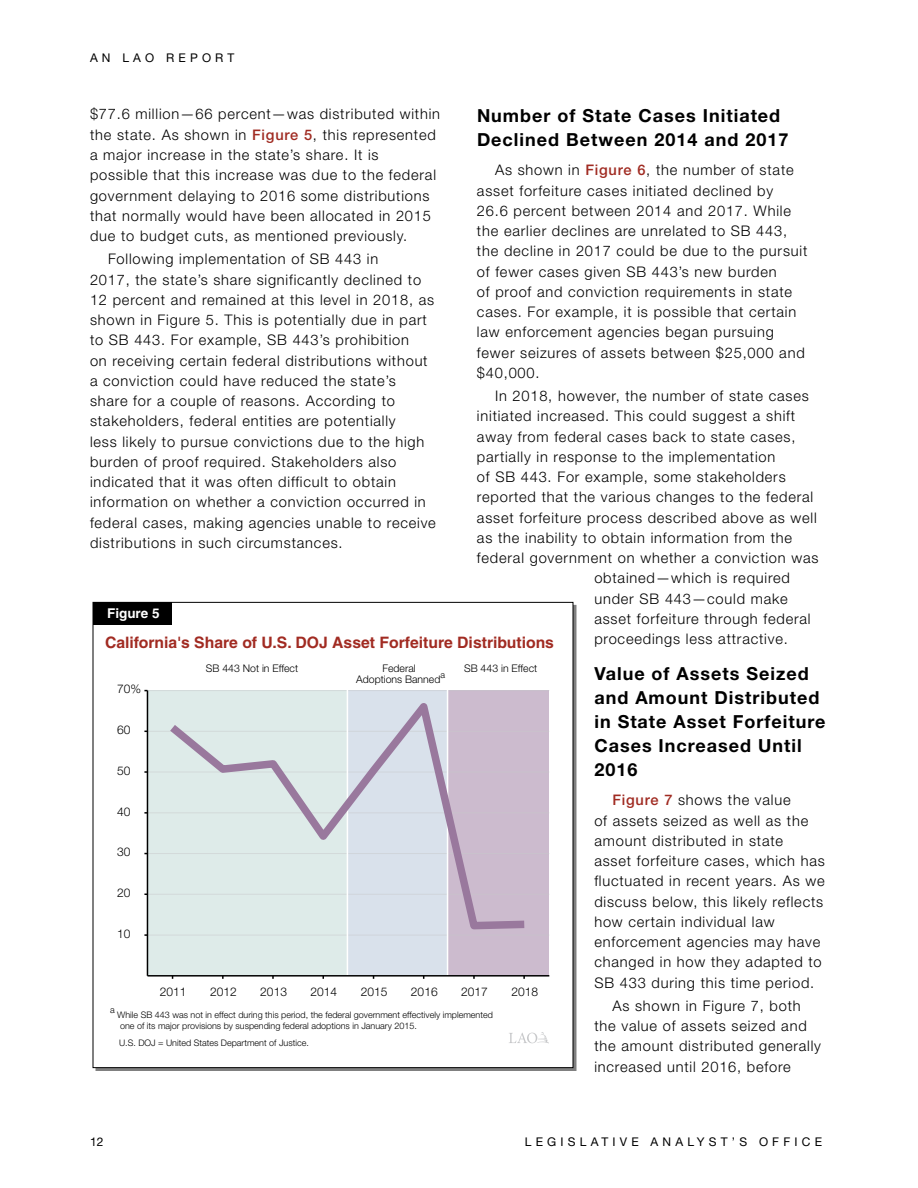
<style>
.page{position:relative;width:918px;height:1188px;background:#fff}
.page>*{position:absolute;margin:0;border:0;box-sizing:border-box;transform-origin:0 0}
.t1{font:700 18px/24px "Helvetica Neue LT";letter-spacing:.055em;color:#000}
.t2{font:700 15.75px "Helvetica";color:#a12b22}
.t3{font:300 14.7px/20.2px "Helvetica Neue LT";letter-spacing:.055em;color:#000}
.t4{font:700 13.5px "Helvetica";color:#fff}
.t5{font:300 12px "Helvetica Neue LT";color:#000}
.t6{font:12px "Helvetica Neue LT";letter-spacing:.35em;color:#000}
.t7{font:300 10.5px/10.5px "Helvetica Neue LT";color:#000;text-align:center}
.t8{font:300 9px/10.8px "Helvetica Neue LT";color:#000}
.s1{font-weight:500;color:#a02b22}
</style>
<div class="page">
<svg style="left:509px;top:1032px;width:40px;height:11px"></svg>
<div style="left:148px;top:691px;width:199px;height:284px;background:#deebe9"></div>
<div style="left:348px;top:691px;width:99px;height:284px;background:#d9e1eb"></div>
<div style="left:448px;top:690px;width:101px;height:286px;background:#ccbbce"></div>
<hr style="left:147px;top:690px;width:402px;height:1px;background:#c7c8ca">
<hr style="left:147px;top:731px;width:402px;height:1px;background:#c7c8ca">
<hr style="left:147px;top:772px;width:402px;height:1px;background:#c7c8ca">
<hr style="left:147px;top:813px;width:402px;height:1px;background:#c7c8ca">
<hr style="left:147px;top:853px;width:402px;height:1px;background:#c7c8ca">
<hr style="left:147px;top:894px;width:402px;height:1px;background:#c7c8ca">
<hr style="left:147px;top:935px;width:402px;height:1px;background:#c7c8ca">
<hr style="left:147px;top:691px;width:1px;height:285px;background:#000">
<hr style="left:447px;top:674px;width:1px;height:302px;background:#fff">
<hr style="left:347px;top:674px;width:1px;height:302px;background:#fff">
<svg style="left:162px;top:690px;width:370px;height:243px"></svg>
<hr style="left:147px;top:975px;width:402px;height:2px;background:#000">
<div style="left:93px;top:602px;width:78px;height:23px;background:#000"></div>
<p class="t6" style="left:90px;top:50px;width:146px">AN LAO REPORT</p>
<p class="t3" style="left:90px;top:104px;width:352px">$77.6 million—66 percent—was distributed within the state. As shown in <span class="s1">Figure 5</span>, this represented a major increase in the state’s share. It is<br>possible that this increase was due to the federal government delaying to 2016 some distributions that normally would have been allocated in 2015 due to budget cuts, as mentioned previously.</p>
<p class="t3" style="left:90px;top:249px;width:347px;text-indent:18px">Following implementation of SB 443 in<br>2017, the state’s share significantly declined to 12 percent and remained at this level in 2018, as shown in Figure 5. This is potentially due in part to SB 443. For example, SB 443’s prohibition<br>on receiving certain federal distributions without a conviction could have reduced the state’s share for a couple of reasons. According to stakeholders, federal entities are potentially<br>less likely to pursue convictions due to the high burden of proof required. Stakeholders also indicated that it was often difficult to obtain information on whether a conviction occurred in federal cases, making agencies unable to receive distributions in such circumstances.</p>
<p class="t1" style="left:477px;top:103px;width:313px">Number of State Cases Initiated<br>Declined Between 2014 and 2017</p>
<p class="t3" style="left:477px;top:160px;width:332px;text-indent:18px">As shown in <span class="s1">Figure 6</span>, the number of state asset forfeiture cases initiated declined by 26.6 percent between 2014 and 2017. While the earlier declines are unrelated to SB 443, the decline in 2017 could be due to the pursuit of fewer cases given SB 443’s new burden<br>of proof and conviction requirements in state cases. For example, it is possible that certain law enforcement agencies began pursuing fewer seizures of assets between $25,000 and $40,000.</p>
<p class="t3" style="left:495px;top:385px;width:315px">In 2018, however, the number of state cases</p>
<p class="t3" style="left:477px;top:406px;width:320px">initiated increased. This could suggest a shift</p>
<p class="t3" style="left:477px;top:426px;width:320px">away from federal cases back to state cases,</p>
<p class="t3" style="left:477px;top:446px;width:300px">partially in response to the implementation</p>
<p class="t3" style="left:477px;top:466px;width:310px">of SB 443. For example, some stakeholders</p>
<p class="t3" style="left:477px;top:487px;width:338px">reported that the various changes to the federal</p>
<p class="t3" style="left:477px;top:507px;width:341px">asset forfeiture process described above as well</p>
<p class="t3" style="left:477px;top:527px;width:317px">as the inability to obtain information from the</p>
<p class="t3" style="left:477px;top:548px;width:343px">federal government on whether a conviction was</p>
<p class="t3" style="left:594px;top:568px;width:197px">obtained—which is required</p>
<p class="t3" style="left:594px;top:588px;width:195px">under SB 443—could make</p>
<p class="t3" style="left:594px;top:608px;width:218px">asset forfeiture through federal</p>
<p class="t3" style="left:594px;top:629px;width:195px">proceedings less attractive.</p>
<p class="t1" style="left:594px;top:661px;width:233px">Value of Assets Seized and Amount Distributed in State Asset Forfeiture<br>Cases Increased Until<br>2016</p>
<p class="t3" style="left:594px;top:790px;width:232px;text-indent:18px"><span class="s1">Figure 7</span> shows the value<br>of assets seized as well as the amount distributed in state<br>asset forfeiture cases, which has fluctuated in recent years. As we discuss below, this likely reflects how certain individual law enforcement agencies may have changed in how they adapted to<br>SB 433 during this time period.</p>
<p class="t3" style="left:594px;top:995px;width:228px;text-indent:18px">As shown in Figure 7, both the value of assets seized and the amount distributed generally increased until 2016, before</p>
<p class="t4" style="left:107px;top:605px;width:54px">Figure 5</p>
<p class="t2" style="left:105px;top:633px;width:451px">California's Share of U.S. DOJ Asset Forfeiture Distributions</p>
<p class="t7" style="left:206px;top:663px;width:94px">SB 443 Not in Effect</p>
<p class="t7" style="left:464px;top:663px;width:75px">SB 443 in Effect</p>
<p class="t7" style="left:356px;top:663px;width:90px">Federal<br>Adoptions Banned<sup>a</sup></p>
<p class="t5" style="left:117px;top:682px;width:26px">70%</p>
<p class="t5" style="left:117px;top:722px;width:15px">60</p>
<p class="t5" style="left:117px;top:763px;width:15px">50</p>
<p class="t5" style="left:117px;top:804px;width:15px">40</p>
<p class="t5" style="left:117px;top:845px;width:15px">30</p>
<p class="t5" style="left:117px;top:885px;width:15px">20</p>
<p class="t5" style="left:117px;top:926px;width:15px">10</p>
<p class="t5" style="left:160px;top:984px;width:28px">2011</p>
<p class="t5" style="left:210px;top:984px;width:28px">2012</p>
<p class="t5" style="left:260px;top:984px;width:28px">2013</p>
<p class="t5" style="left:310px;top:984px;width:28px">2014</p>
<p class="t5" style="left:361px;top:984px;width:28px">2015</p>
<p class="t5" style="left:411px;top:984px;width:28px">2016</p>
<p class="t5" style="left:461px;top:984px;width:28px">2017</p>
<p class="t5" style="left:511px;top:984px;width:28px">2018</p>
<p class="t8" style="left:110px;top:1004px;width:6px">a</p>
<p class="t8" style="left:120px;top:1009px;width:374px;text-indent:-3px">While SB 443 was not in effect during this period, the federal government effectively implemented one of its major provisions by suspending federal adoptions in January 2015.</p>
<p class="t8" style="left:119px;top:1037px;width:191px">U.S. DOJ = United States Department of Justice.</p>
<p class="t6" style="left:90px;top:1134px;width:15px">12</p>
<p class="t6" style="left:525px;top:1134px;width:299px">LEGISLATIVE ANALYST’S OFFICE</p>
</div>
